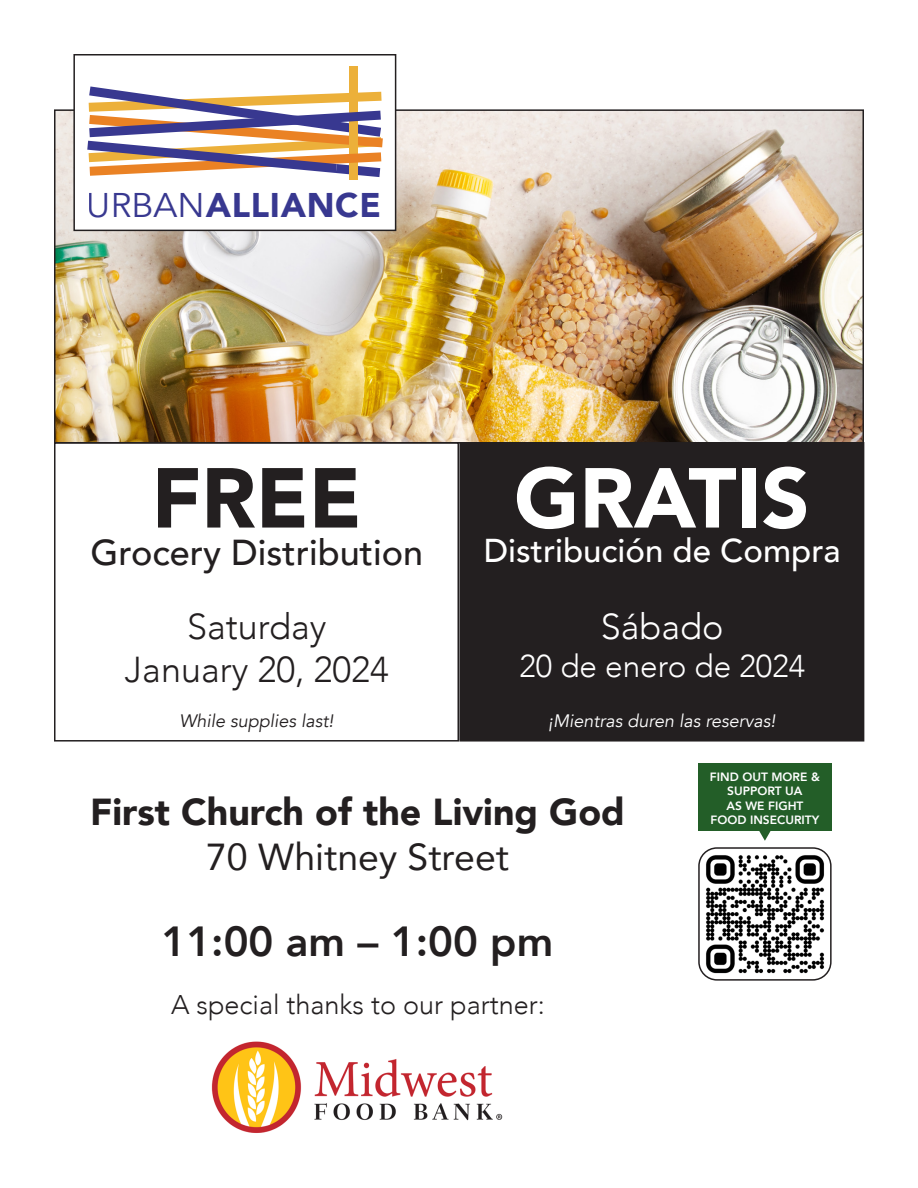
<style>
.page{position:relative;width:918px;height:1188px;background:#fff}
.page>*{position:absolute;margin:0;border:0;box-sizing:border-box;transform-origin:0 0}
.t1{font:900 84px "Avenir";color:#fff}
.t2{font:900 84px "Avenir";color:#231f20}
.t3{font:800 42px "Avenir";color:#231f20}
.t4{font:900 37.5px/45px "Avenir";color:#231f20;text-align:center}
.t5{font:300 36px "Avenir";color:#231f20}
.t6{font:500 36px "Avenir";color:#231f20}
.t7{font:300 36px "Avenir";color:#fff}
.t8{font:900 34.2px "Avenir";letter-spacing:.02em;color:#383890}
.t9{font:500 33px "Avenir";color:#fff}
.t10{font:300 31.5px "Avenir";color:#fff}
.t11{font:300 27px "Avenir";color:#231f20}
.t12{font:italic 18px "Avenir";color:#fff}
.t13{font:italic 18px "Avenir";color:#231f20}
.t14{font:800 12px/14.4px "Avenir";color:#fff;text-align:center}
.s1{font-weight:400}
</style>
<div class="page">
<img style="left:701px;top:850px;width:128px;height:128px">
<img style="left:57px;top:112px;width:804px;height:329px">
<div style="left:74px;top:55px;width:322px;height:175px;background:#fff"></div>
<div style="left:73px;top:54px;width:323px;height:177px;border:2px solid #231f20"></div>
<div style="left:349px;top:66px;width:9px;height:114px;background:#ecb03a"></div>
<svg style="left:87px;top:86px;width:296px;height:91px"></svg>
<div style="left:460px;top:443px;width:404px;height:298px;background:#231f20"></div>
<div style="left:459px;top:442px;width:405px;height:300px;border:2px solid #231f20"></div>
<div style="left:54px;top:442px;width:405px;height:300px;border:2px solid #231f20"></div>
<div style="left:698px;top:847px;width:134px;height:134px;border:2px solid #231f20;border-radius:18px"></div>
<div style="left:698px;top:763px;width:134px;height:68px;background:#235e28"></div>
<svg style="left:759px;top:831px;width:12px;height:10px"></svg>
<img style="left:211px;top:1041px;width:292px;height:92px">
<h3 class="t8" style="left:87px;top:175px;width:295px"><span class="s1">URBAN</span>ALLIANCE</h3>
<p class="t2" style="left:151px;top:426px;width:212px">FREE</p>
<p class="t6" style="left:91px;top:521px;width:334px">Grocery Distribution</p>
<p class="t5" style="left:187px;top:605px;width:141px">Saturday</p>
<p class="t5" style="left:125px;top:649px;width:265px">January 20, 2024</p>
<p class="t13" style="left:179px;top:710px;width:155px">While supplies last!</p>
<p class="t1" style="left:514px;top:426px;width:297px">GRATIS</p>
<p class="t9" style="left:484px;top:522px;width:358px">Distribución de Compra</p>
<p class="t7" style="left:601px;top:605px;width:124px">Sábado</p>
<p class="t10" style="left:519px;top:647px;width:287px">20 de enero de 2024</p>
<p class="t12" style="left:548px;top:710px;width:229px">¡Mientras duren las reservas!</p>
<p class="t4" style="left:90px;top:789px;width:536px">First Church of the Living God<br><span class="s1">70 Whitney Street</span></p>
<p class="t3" style="left:162px;top:909px;width:393px">11:00 am – 1:00 pm</p>
<p class="t11" style="left:171px;top:989px;width:375px">A special thanks to our partner:</p>
<p class="t14" style="left:710px;top:770px;width:111px">FIND OUT MORE &amp;</p>
<p class="t14" style="left:710px;top:784px;width:110px">SUPPORT UA<br>AS WE FIGHT<br>FOOD INSECURITY</p>
</div>
